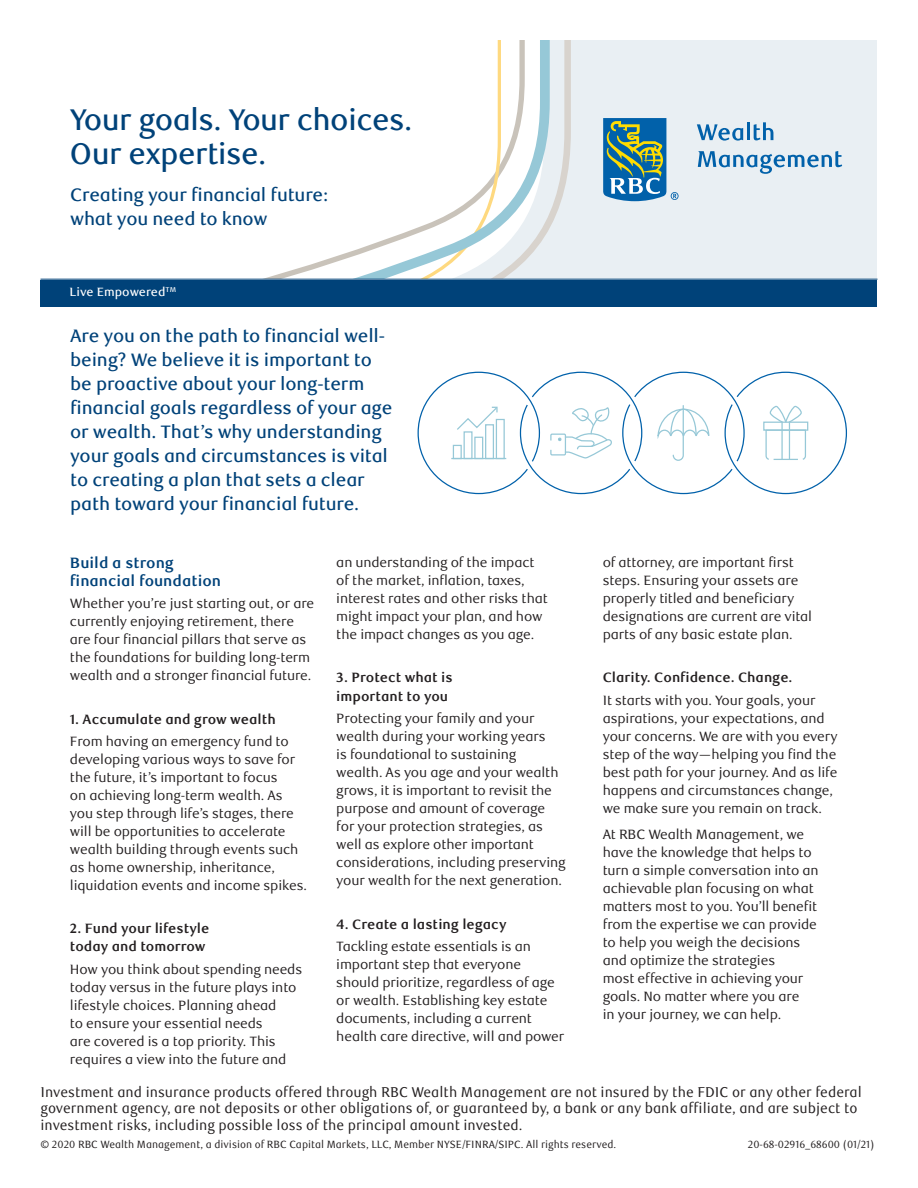
<style>
.page{position:relative;width:918px;height:1188px;background:#fff}
.page>*{position:absolute;margin:0;border:0;box-sizing:border-box;transform-origin:0 0}
.Factsheet_Headline{font:500 30px/34.5px "RBC Display";color:#004279}
.Factsheet_Intro_Text{font:500 18px/24px "RBC Text";letter-spacing:-.01em;color:#004279}
.Masthead_subhead{font:500 18px/24px "RBC Text";letter-spacing:-.01em;color:#004279}
.Factsheet_Subtitle_1{font:700 15px/18px "RBC Text";color:#004279}
.Factsheet_Disclosure{font:14.25px/16.5px "RBC Text Cond";color:#231f20}
.Factsheet_Body_Copy{font:13.5px/18px "RBC Text";letter-spacing:-.01em;color:#231f20}
.Facsheet_Subtitle_2{font:700 13.5px/18px "RBC Text";color:#231f20}
.Edition_Info__Newsle{font:500 12px "RBC Text";color:#fff}
.Factsheet_Legal_Text{font:10.5px "RBC Text Cond";color:#231f20}
</style>
<div class="page">
<svg style="left:417px;top:371px;width:430px;height:124px"></svg>
<div style="left:40px;top:40px;width:837px;height:239px;background:#e9eff3"></div>
<svg style="left:550px;top:40px;width:21px;height:239px"></svg>
<svg style="left:40px;top:40px;width:510px;height:239px;background:#fafbfb"></svg>
<svg style="left:603px;top:118px;width:76px;height:83px"></svg>
<svg style="left:697px;top:124px;width:46px;height:17px"></svg>
<hr style="left:747px;top:122px;width:3px;height:18px;background:#0161aa">
<svg style="left:754px;top:122px;width:19px;height:18px"></svg>
<svg style="left:698px;top:151px;width:144px;height:23px"></svg>
<hr style="left:40px;top:279px;width:838px;height:1px;background:#004279">
<div style="left:40px;top:280px;width:838px;height:27px;background:#004279"></div>
<p class="Factsheet_Headline" style="left:70px;top:103px;width:343px">Your goals. Your choices.<br>Our expertise.</p>
<p class="Masthead_subhead" style="left:70px;top:183px;width:260px">Creating your financial future: what you need to know</p>
<p class="Edition_Info__Newsle" style="left:70px;top:285px;width:108px">Live Empowered<sup>TM</sup></p>
<p class="Factsheet_Intro_Text" style="left:70px;top:325px;width:324px">Are you on the path to financial well&shy;being? We believe it is important to be proactive about your long-term financial goals regardless of your age or wealth. That’s why understanding your goals and circumstances is vital to creating a plan that sets a clear path toward your financial future.</p>
<p class="Factsheet_Subtitle_1" style="left:70px;top:554px;width:153px">Build a strong financial foundation</p>
<p class="Factsheet_Body_Copy" style="left:70px;top:595px;width:246px">Whether you’re just starting out, or are currently enjoying retirement, there are four financial pillars that serve as the foundations for building long-term wealth and a stronger financial future.</p>
<p class="Facsheet_Subtitle_2" style="left:70px;top:710px;width:207px">1. Accumulate and grow wealth</p>
<p class="Factsheet_Body_Copy" style="left:70px;top:733px;width:239px">From having an emergency fund to developing various ways to save for the future, it’s important to focus<br>on achieving long-term wealth. As you step through life’s stages, there will be opportunities to accelerate wealth building through events such as home ownership, inheritance, liquidation events and income spikes.</p>
<p class="Facsheet_Subtitle_2" style="left:70px;top:920px;width:141px">2. Fund your lifestyle today and tomorrow</p>
<p class="Factsheet_Body_Copy" style="left:70px;top:960px;width:234px">How you think about spending needs today versus in the future plays into lifestyle choices. Planning ahead<br>to ensure your essential needs<br>are covered is a top priority. This requires a view into the future and</p>
<p class="Factsheet_Body_Copy" style="left:336px;top:554px;width:213px">an understanding of the impact of the market, inflation, taxes, interest rates and other risks that might impact your plan, and how the impact changes as you age.</p>
<p class="Facsheet_Subtitle_2" style="left:336px;top:669px;width:118px;line-height:18.8px">3. Protect what is important to you</p>
<p class="Factsheet_Body_Copy" style="left:336px;top:710px;width:231px">Protecting your family and your wealth during your working years<br>is foundational to sustaining wealth. As you age and your wealth grows, it is important to revisit the purpose and amount of coverage for your protection strategies, as well as explore other important considerations, including preserving your wealth for the next generation.</p>
<p class="Facsheet_Subtitle_2" style="left:336px;top:916px;width:172px">4. Create a lasting legacy</p>
<p class="Factsheet_Body_Copy" style="left:336px;top:938px;width:230px">Tackling estate essentials is an important step that everyone should prioritize, regardless of age or wealth. Establishing key estate documents, including a current health care directive, will and power</p>
<p class="Factsheet_Body_Copy" style="left:603px;top:554px;width:211px">of attorney, are important first steps. Ensuring your assets are properly titled and beneficiary designations are current are vital parts of any basic estate plan.</p>
<p class="Facsheet_Subtitle_2" style="left:603px;top:669px;width:191px">Clarity. Confidence. Change.</p>
<p class="Factsheet_Body_Copy" style="left:603px;top:691px;width:237px">It starts with you. Your goals, your aspirations, your expectations, and your concerns. We are with you every step of the way—helping you find the best path for your journey. And as life happens and circumstances change, we make sure you remain on track.</p>
<p class="Factsheet_Body_Copy" style="left:603px;top:826px;width:217px">At RBC Wealth Management, we have the knowledge that helps to turn a simple conversation into an achievable plan focusing on what matters most to you. You’ll benefit from the expertise we can provide to help you weigh the decisions and optimize the strategies<br>most effective in achieving your goals. No matter where you are<br>in your journey, we can help.</p>
<p class="Factsheet_Disclosure" style="left:40px;top:1084px;width:823px">Investment and insurance products offered through RBC Wealth Management are not insured by the FDIC or any other federal government agency, are not deposits or other obligations of, or guaranteed by, a bank or any bank affiliate, and are subject to investment risks, including possible loss of the principal amount invested.</p>
<p class="Factsheet_Legal_Text" style="left:40px;top:1138px;width:577px">© 2020 RBC Wealth Management, a division of RBC Capital Markets, LLC, Member NYSE/FINRA/SIPC. All rights reserved.</p>
<p class="Factsheet_Legal_Text" style="left:748px;top:1138px;width:128px">20-68-02916_68600 (01/21)</p>
</div>
